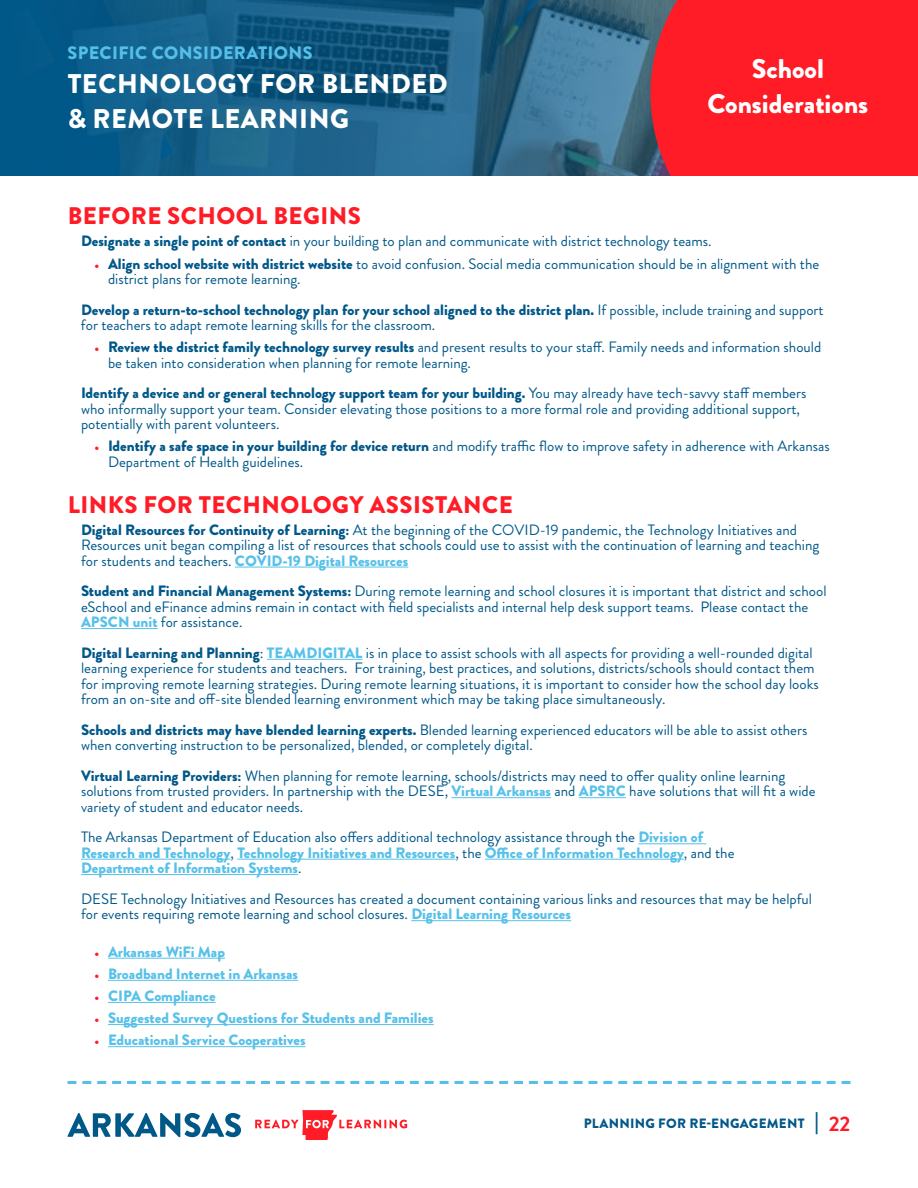
<style>
.page{position:relative;width:918px;height:1188px;background:#fff}
.page>*{position:absolute;margin:0;border:0;box-sizing:border-box;transform-origin:0 0}
.t1{font:900 27px/34.5px "Brandon Grotesque";letter-spacing:.02em;color:#fff}
.t2{font:900 27px/34.5px "Brandon Grotesque";color:#fff;text-align:center}
.t3{font:900 24px "Brandon Grotesque";letter-spacing:.02em;color:#ff1c26}
.t4{font:900 18px "Brandon Grotesque";letter-spacing:.02em;color:#54bfe8}
.t5{font:15px/15.3px "Brandon Grotesque";color:#005889}
.t6{font:900 15px/15.3px "Brandon Grotesque";color:#57c1e9}
.t7{font:900 13.5px "Brandon Grotesque";letter-spacing:.02em;color:#005889}
.s1{font-weight:900}
.s2{font-weight:900;font-size:12px;color:#ff1c26}
.s3{font-weight:900;color:#57c1e9}
.s4{font-weight:400;color:#005889}
.s5{font-size:12px;color:#ff1c26}
.s6{font-size:21px}
.s7{font-weight:700;font-size:21px;color:#ff1c26}
</style>
<div class="page">
<hr style="left:235px;top:567px;width:173px;height:1px;background:#57c1e9">
<hr style="left:81px;top:628px;width:77px;height:1px;background:#57c1e9">
<hr style="left:267px;top:659px;width:96px;height:1px;background:#57c1e9">
<hr style="left:452px;top:797px;width:99px;height:1px;background:#57c1e9">
<hr style="left:579px;top:797px;width:47px;height:1px;background:#57c1e9">
<hr style="left:638px;top:843px;width:68px;height:1px;background:#57c1e9">
<hr style="left:81px;top:859px;width:150px;height:1px;background:#57c1e9">
<hr style="left:237px;top:859px;width:218px;height:1px;background:#57c1e9">
<hr style="left:485px;top:859px;width:199px;height:1px;background:#57c1e9">
<hr style="left:81px;top:874px;width:217px;height:1px;background:#57c1e9">
<hr style="left:411px;top:920px;width:160px;height:1px;background:#57c1e9">
<hr style="left:108px;top:958px;width:117px;height:1px;background:#57c1e9">
<hr style="left:108px;top:980px;width:190px;height:1px;background:#57c1e9">
<hr style="left:108px;top:1002px;width:108px;height:1px;background:#57c1e9">
<hr style="left:108px;top:1024px;width:326px;height:1px;background:#57c1e9">
<hr style="left:108px;top:1046px;width:198px;height:1px;background:#57c1e9">
<svg style="left:0;top:0;width:651px;height:176px;background:#1d6188"></svg>
<div style="left:651px;top:0;width:267px;height:176px;background:#ff1c26"></div>
<svg style="left:67px;top:1113px;width:174px;height:24px"></svg>
<svg style="left:255px;top:1110px;width:152px;height:30px"></svg>
<svg style="left:68px;top:1081px;width:782px;height:3px"></svg>
<p class="t4" style="left:68px;top:40px;width:246px">SPECIFIC CONSIDERATIONS</p>
<h1 class="t1" style="left:67px;top:67px;width:382px">TECHNOLOGY FOR BLENDED &amp; REMOTE LEARNING</h1>
<h1 class="t2" style="left:707px;top:52px;width:162px">School<br>Considerations</h1>
<h2 class="t3" style="left:68px;top:199px;width:295px">BEFORE SCHOOL BEGINS</h2>
<p class="t5" style="left:81px;top:234px;width:631px"><span class="s1">Designate a single point of contact</span> in your building to plan and communicate with district technology teams.</p>
<p class="t5" style="left:108px;top:256px;width:713px;text-indent:-14px"><span class="s2">•</span> <span class="s1">Align school website with district website</span> to avoid confusion. Social media communication should be in alignment with the district plans for remote learning.</p>
<p class="t5" style="left:81px;top:302px;width:744px"><span class="s1">Develop a return-to-school technology plan for your school aligned to the district plan.</span> If possible, include training and support for teachers to adapt remote learning skills for the classroom.</p>
<p class="t5" style="left:108px;top:340px;width:715px;text-indent:-14px"><span class="s2">•</span> <span class="s1">Review the district family technology survey results</span> and present results to your staff. Family needs and information should be taken into consideration when planning for remote learning.</p>
<p class="t5" style="left:81px;top:386px;width:727px"><span class="s1">Identify a device and or general technology support team for your building.</span> You may already have tech-savvy staff members who informally support your team. Consider elevating those positions to a more formal role and providing additional support, potentially with parent volunteers.</p>
<p class="t5" style="left:108px;top:439px;width:723px;text-indent:-14px"><span class="s2">•</span> <span class="s1">Identify a safe space in your building for device return</span> and modify traffic flow to improve safety in adherence with Arkansas<br>Department of Health guidelines.</p>
<h2 class="t3" style="left:68px;top:487px;width:447px">LINKS FOR TECHNOLOGY ASSISTANCE</h2>
<p class="t5" style="left:81px;top:522px;width:740px"><span class="s1">Digital Resources for Continuity of Learning:</span> At the beginning of the COVID-19 pandemic, the Technology Initiatives and<br>Resources unit began compiling a list of resources that schools could use to assist with the continuation of learning and teaching for students and teachers. <span class="s3">COVID-19 Digital Resources</span></p>
<p class="t5" style="left:81px;top:584px;width:747px"><span class="s1">Student and Financial Management Systems:</span> During remote learning and school closures it is important that district and school eSchool and eFinance admins remain in contact with field specialists and internal help desk support teams. Please contact the<br><span class="s3">APSCN unit</span> for assistance.</p>
<p class="t5" style="left:81px;top:645px;width:739px"><span class="s1">Digital Learning and Planning</span>: <span class="s3">TEAMDIGITAL</span> is in place to assist schools with all aspects for providing a well-rounded digital learning experience for students and teachers. For training, best practices, and solutions, districts/schools should contact them for improving remote learning strategies. During remote learning situations, it is important to consider how the school day looks from an on-site and off-site blended learning environment which may be taking place simultaneously.</p>
<p class="t5" style="left:81px;top:722px;width:728px"><span class="s1">Schools and districts may have blended learning experts.</span> Blended learning experienced educators will be able to assist others when converting instruction to be personalized, blended, or completely digital.</p>
<p class="t5" style="left:81px;top:768px;width:736px"><span class="s1">Virtual Learning Providers:</span> When planning for remote learning, schools/districts may need to offer quality online learning solutions from trusted providers. In partnership with the DESE, <span class="s3">Virtual Arkansas</span> and <span class="s3">APSRC</span> have solutions that will fit a wide variety of student and educator needs.</p>
<p class="t6" style="left:81px;top:830px;width:655px"><span class="s4">The Arkansas Department of Education also offers additional technology assistance through the</span> Division of<br>Research and Technology<span class="s4">,</span> Technology Initiatives and Resources<span class="s4">, the</span> Office of Information Technology<span class="s4">, and the<br></span>Department of Information Systems<span class="s4">.</span></p>
<p class="t5" style="left:81px;top:891px;width:733px">DESE Technology Initiatives and Resources has created a document containing various links and resources that may be helpful for events requiring remote learning and school closures. <span class="s3">Digital Learning Resources</span></p>
<p class="t6" style="left:94px;top:944px;width:132px"><span class="s5">•</span> Arkansas WiFi Map</p>
<p class="t6" style="left:94px;top:966px;width:205px"><span class="s5">•</span> Broadband Internet in Arkansas</p>
<p class="t6" style="left:94px;top:988px;width:123px"><span class="s5">•</span> CIPA Compliance</p>
<p class="t6" style="left:94px;top:1010px;width:341px"><span class="s5">•</span> Suggested Survey Questions for Students and Families</p>
<p class="t6" style="left:94px;top:1033px;width:213px"><span class="s5">•</span> Educational Service Cooperatives</p>
<p class="t7" style="left:584px;top:1114px;width:268px">PLANNING FOR RE-ENGAGEMENT <span class="s6">|</span> <span class="s7">22</span></p>
</div>
